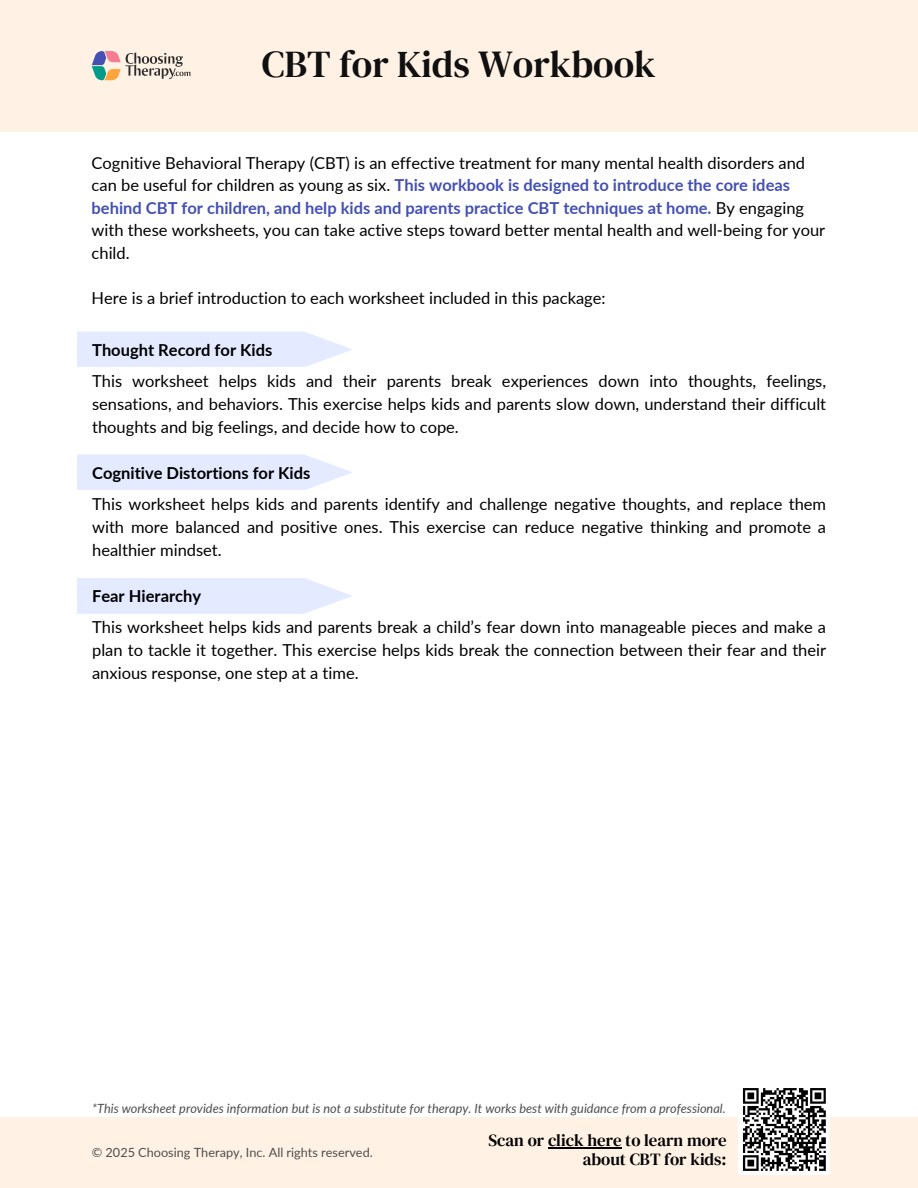
<style>
.page{position:relative;width:918px;height:1188px;background:#fff}
.page>*{position:absolute;margin:0;border:0;box-sizing:border-box;transform-origin:0 0}
.t1{font:37.8px "DM Serif Text";color:#101010}
.t2{font:16.95px/19.2px "DM Serif Text";color:#000;text-align:right}
.t3{font:16.5px/23px "Lato";color:#000;text-align:justify}
.t4{font:700 16.5px "Lato";color:#000}
.t5{font:italic 12.75px "Lato";color:#4e4d4d}
.t6{font:12.75px "Lato";color:#4e4d4d}
.s1{font-weight:700;color:#4450b4}
</style>
<div class="page">
<div style="left:0;top:0;width:918px;height:131px;background:#fff2e4"></div>
<div style="left:0;top:1118px;width:918px;height:70px;background:#fff2e4"></div>
<svg style="left:77px;top:332px;width:275px;height:35px;background:#e6ebff"></svg>
<svg style="left:77px;top:455px;width:275px;height:35px;background:#e6ebff"></svg>
<svg style="left:77px;top:578px;width:275px;height:36px;background:#e6ebff"></svg>
<div style="left:738px;top:1084px;width:92px;height:91px;background:#fff"></div>
<svg style="left:743px;top:1088px;width:83px;height:83px"></svg>
<hr style="left:548px;top:1147px;width:74px;height:1px;background:#000">
<svg style="left:92px;top:51px;width:98px;height:29px"></svg>
<p class="t1" style="left:262px;top:38px;width:395px">CBT for Kids Workbook</p>
<h2 class="t3" style="left:92px;top:151px;width:735px;line-height:22.5px;text-align:left">Cognitive Behavioral Therapy (CBT) is an effective treatment for many mental health disorders and can be useful for children as young as six. <span class="s1">This workbook is designed to introduce the core ideas behind CBT for children, and help kids and parents practice CBT techniques at home.</span> By engaging with these worksheets, you can take active steps toward better mental health and well-being for your child.</h2>
<h3 class="t3" style="left:92px;top:286px;width:516px">Here is a brief introduction to each worksheet included in this package:</h3>
<h3 class="t4" style="left:92px;top:340px;width:182px">Thought Record for Kids</h3>
<h3 class="t3" style="left:92px;top:369px;width:736px">This worksheet helps kids and their parents break experiences down into thoughts, feelings, sensations, and behaviors. This exercise helps kids and parents slow down, understand their difficult thoughts and big feelings, and decide how to cope.</h3>
<h2 class="t4" style="left:92px;top:463px;width:220px">Cognitive Distortions for Kids</h2>
<h3 class="t3" style="left:92px;top:492px;width:736px">This worksheet helps kids and parents identify and challenge negative thoughts, and replace them with more balanced and positive ones. This exercise can reduce negative thinking and promote a healthier mindset.</h3>
<h2 class="t4" style="left:92px;top:586px;width:111px">Fear Hierarchy</h2>
<h3 class="t3" style="left:92px;top:615px;width:736px">This worksheet helps kids and parents break a child’s fear down into manageable pieces and make a plan to tackle it together. This exercise helps kids break the connection between their fear and their anxious response, one step at a time.</h3>
<p class="t5" style="left:92px;top:1101px;width:635px">*This worksheet provides information but is not a substitute for therapy. It works best with guidance from a professional.</p>
<h1 class="t6" style="left:92px;top:1145px;width:283px">© 2025 Choosing Therapy, Inc. All rights reserved.</h1>
<p class="t2" style="left:489px;top:1130px;width:240px">Scan or click here to learn more about CBT for kids:</p>
</div>
